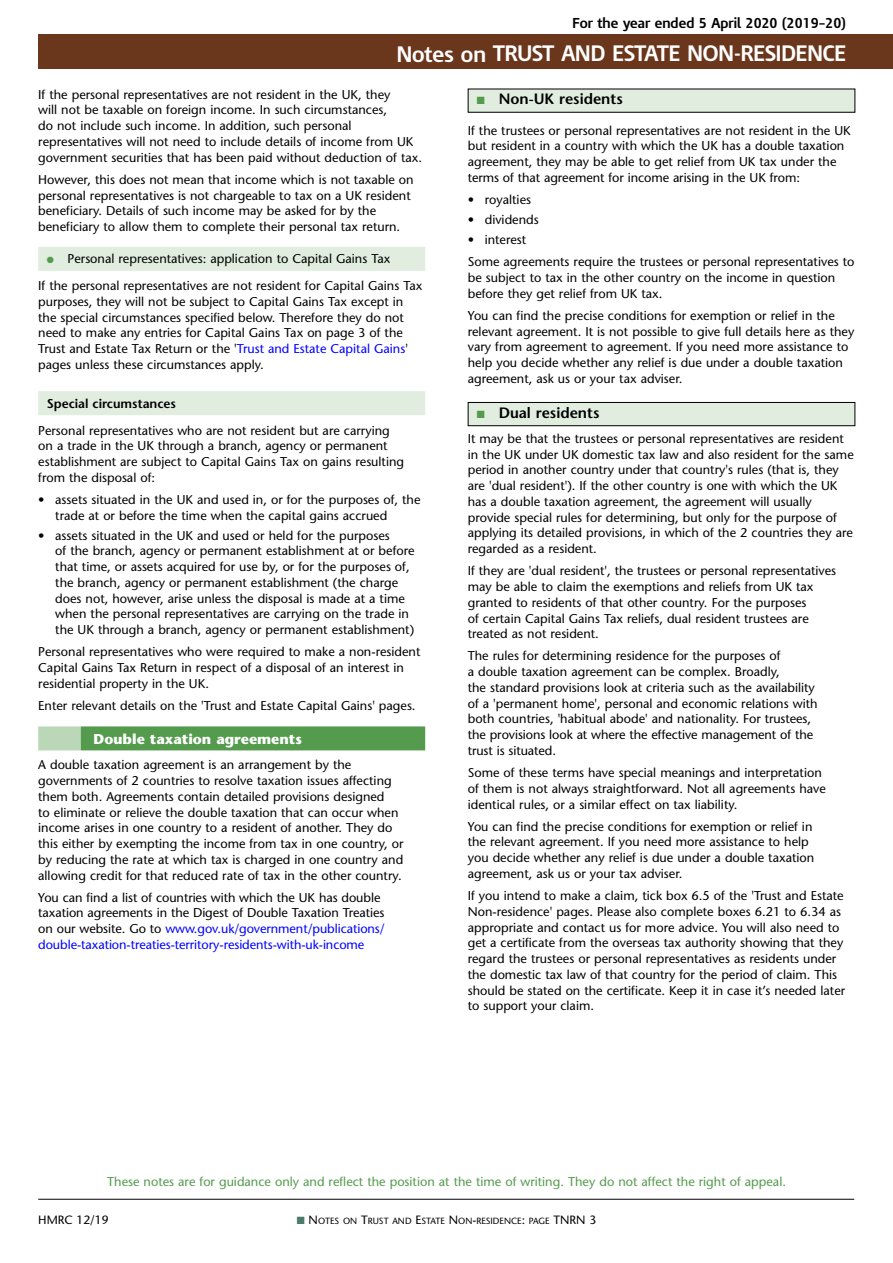
<style>
.page{position:relative;width:893px;height:1263px;background:#fff}
.page>*{position:absolute;margin:0;border:0;box-sizing:border-box;transform-origin:0 0}
.t1{font:700 21px "IR Modena";color:#fff}
.t2{font:600 15px "Stone Sans";color:#000}
.t3{font:700 14.25px "Stone Sans";color:#fff}
.t4{font:700 13.5px "IR Modena";color:#000}
.t5{font:12.75px/15.8px "Stone Sans";color:#000}
.t6{font:12.75px "Stone Sans";color:#549b4d}
.t7{font:600 12.75px "Stone Sans";color:#000}
.t8{font:12px "Stone Sans";color:#000}
.t9{font:9px "Stone Sans";color:#000}
.s1{color:#549b4d}
.s2{color:#00f}
.s3{color:#4c7b6c}
.s4{font-size:12px}
</style>
<div class="page">
<hr style="left:38px;top:1199px;width:816px;height:1px;background:#000">
<div style="left:38px;top:34px;width:855px;height:34px;background:#6a371d"></div>
<div style="left:38px;top:247px;width:387px;height:24px;background:#e0eddf"></div>
<div style="left:38px;top:391px;width:387px;height:24px;background:#e0eddf"></div>
<div style="left:38px;top:726px;width:43px;height:24px;background:#bad7b8"></div>
<div style="left:81px;top:726px;width:344px;height:24px;background:#549b4d"></div>
<div style="left:468px;top:89px;width:387px;height:23px;background:#e0eddf"></div>
<div style="left:468px;top:89px;width:387px;height:24px;border:1px solid #000"></div>
<div style="left:468px;top:402px;width:387px;height:24px;background:#e0eddf"></div>
<div style="left:468px;top:402px;width:387px;height:24px;border:1px solid #000"></div>
<p class="t4" style="left:572px;top:18px;width:275px">For the year ended 5 April 2020 (2019–20)</p>
<h1 class="t1" style="left:397px;top:46px;width:451px">Notes on TRUST AND ESTATE NON-RESIDENCE</h1>
<p class="t5" style="left:38px;top:88px;width:385px">If the personal representatives are not resident in the UK, they<br>will not be taxable on foreign income. In such circumstances,<br>do not include such income. In addition, such personal representatives will not need to include details of income from UK government securities that has been paid without deduction of tax.</p>
<p class="t5" style="left:38px;top:173px;width:377px">However, this does not mean that income which is not taxable on personal representatives is not chargeable to tax on a UK resident beneficiary. Details of such income may be asked for by the beneficiary to allow them to complete their personal tax return.</p>
<p class="t5" style="left:38px;top:247px;width:386px;line-height:26.7px;text-indent:8px"><span class="s1">●</span> Personal representatives: application to Capital Gains Tax<br>If the personal representatives are not resident for Capital Gains Tax</p>
<p class="t5" style="left:38px;top:295px;width:371px">purposes, they will not be subject to Capital Gains Tax except in the special circumstances specified below. Therefore they do not need to make any entries for Capital Gains Tax on page 3 of the Trust and Estate Tax Return or the '<span class="s2">Trust and Estate Capital Gains</span>' pages unless these circumstances apply.</p>
<p class="t7" style="left:47px;top:398px;width:131px">Special circumstances</p>
<p class="t5" style="left:38px;top:424px;width:367px">Personal representatives who are not resident but are carrying on a trade in the UK through a branch, agency or permanent establishment are subject to Capital Gains Tax on gains resulting from the disposal of:</p>
<p class="t5" style="left:55px;top:493px;width:367px;text-indent:-17px">• assets situated in the UK and used in, or for the purposes of, the trade at or before the time when the capital gains accrued</p>
<p class="t5" style="left:55px;top:529px;width:361px;text-indent:-17px">• assets situated in the UK and used or held for the purposes<br>of the branch, agency or permanent establishment at or before that time, or assets acquired for use by, or for the purposes of, the branch, agency or permanent establishment (the charge does not, however, arise unless the disposal is made at a time when the personal representatives are carrying on the trade in the UK through a branch, agency or permanent establishment)</p>
<p class="t5" style="left:38px;top:645px;width:384px">Personal representatives who were required to make a non-resident<br>Capital Gains Tax Return in respect of a disposal of an interest in residential property in the UK.</p>
<p class="t5" style="left:38px;top:699px;width:379px">Enter relevant details on the 'Trust and Estate Capital Gains' pages.</p>
<p class="t3" style="left:94px;top:733px;width:210px">Double taxation agreements</p>
<p class="t5" style="left:38px;top:758px;width:367px">A double taxation agreement is an arrangement by the governments of 2 countries to resolve taxation issues affecting them both. Agreements contain detailed provisions designed<br>to eliminate or relieve the double taxation that can occur when income arises in one country to a resident of another. They do this either by exempting the income from tax in one country, or by reducing the rate at which tax is charged in one country and allowing credit for that reduced rate of tax in the other country.</p>
<p class="t5" style="left:38px;top:891px;width:348px">You can find a list of countries with which the UK has double taxation agreements in the Digest of Double Taxation Treaties on our website. Go to <span class="s2">www.gov.uk/government/publications/ double-taxation-treaties-territory-residents-with-uk-income</span></p>
<p class="t2" style="left:477px;top:93px;width:147px"><span class="s1">■</span> Non-UK residents</p>
<p class="t5" style="left:468px;top:124px;width:385px">If the trustees or personal representatives are not resident in the UK but resident in a country with which the UK has a double taxation agreement, they may be able to get relief from UK tax under the terms of that agreement for income arising in the UK from:</p>
<p class="t5" style="left:468px;top:193px;width:65px">• royalties</p>
<p class="t5" style="left:468px;top:213px;width:72px">• dividends</p>
<p class="t5" style="left:468px;top:230px;width:388px;line-height:22px">• interest<br>Some agreements require the trustees or personal representatives to</p>
<p class="t5" style="left:468px;top:271px;width:369px">be subject to tax in the other country on the income in question before they get relief from UK tax.</p>
<p class="t5" style="left:468px;top:309px;width:388px">You can find the precise conditions for exemption or relief in the relevant agreement. It is not possible to give full details here as they vary from agreement to agreement. If you need more assistance to help you decide whether any relief is due under a double taxation agreement, ask us or your tax adviser.</p>
<p class="t2" style="left:477px;top:407px;width:124px"><span class="s1">■</span> Dual residents</p>
<p class="t5" style="left:468px;top:432px;width:388px">It may be that the trustees or personal representatives are resident in the UK under UK domestic tax law and also resident for the same period in another country under that country's rules (that is, they are 'dual resident'). If the other country is one with which the UK has a double taxation agreement, the agreement will usually provide special rules for determining, but only for the purpose of applying its detailed provisions, in which of the 2 countries they are regarded as a resident.</p>
<p class="t5" style="left:468px;top:564px;width:370px">If they are 'dual resident', the trustees or personal representatives may be able to claim the exemptions and reliefs from UK tax granted to residents of that other country. For the purposes<br>of certain Capital Gains Tax reliefs, dual resident trustees are treated as not resident.</p>
<p class="t5" style="left:468px;top:649px;width:351px">The rules for determining residence for the purposes of<br>a double taxation agreement can be complex. Broadly,<br>the standard provisions look at criteria such as the availability of a 'permanent home', personal and economic relations with both countries, 'habitual abode' and nationality. For trustees, the provisions look at where the effective management of the trust is situated.</p>
<p class="t5" style="left:468px;top:766px;width:360px">Some of these terms have special meanings and interpretation of them is not always straightforward. Not all agreements have identical rules, or a similar effect on tax liability.</p>
<p class="t5" style="left:468px;top:820px;width:348px">You can find the precise conditions for exemption or relief in the relevant agreement. If you need more assistance to help you decide whether any relief is due under a double taxation agreement, ask us or your tax adviser.</p>
<p class="t5" style="left:468px;top:889px;width:379px">If you intend to make a claim, tick box 6.5 of the 'Trust and Estate Non-residence' pages. Please also complete boxes 6.21 to 6.34 as appropriate and contact us for more advice. You will also need to get a certificate from the overseas tax authority showing that they regard the trustees or personal representatives as residents under the domestic tax law of that country for the period of claim. This should be stated on the certificate. Keep it in case it’s needed later to support your claim.</p>
<p class="t6" style="left:107px;top:1176px;width:680px">These notes are for guidance only and reflect the position at the time of writing. They do not affect the right of appeal.</p>
<p class="t8" style="left:38px;top:1215px;width:72px">HMRC 12/19</p>
<p class="t9" style="left:297px;top:1217px;width:301px"><span class="s3">■</span> <span class="s4">N</span>OTES ON <span class="s4">T</span>RUST AND <span class="s4">E</span>STATE <span class="s4">N</span>ON<span class="s4">-</span>RESIDENCE<span class="s4">:</span> PAGE <span class="s4">TNRN 3</span></p>
</div>
